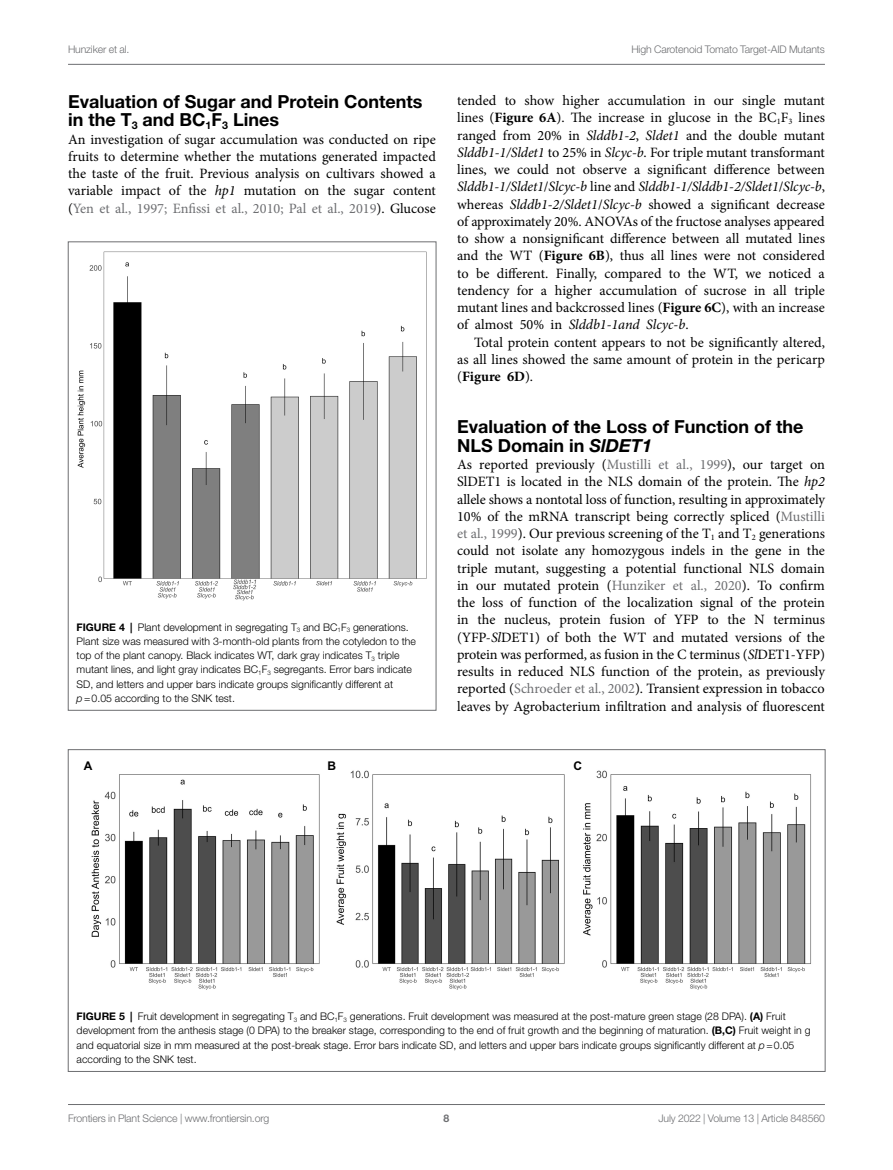
<style>
.page{position:relative;width:893px;height:1170px;background:#fff}
.page>*{position:absolute;margin:0;border:0;box-sizing:border-box;transform-origin:0 0}
.HEAD_2{font:700 18px/18.8px "Helvetica Neue LT Std";color:#000}
.TEXT_FLUSH{font:14.25px/17.2px "Minion Pro";color:#000;text-align:justify}
.TEXT{font:14.25px/17.2px "Minion Pro";color:#000;text-align:justify}
.t1{font:700 12px "Arial";color:#000}
.FIG_LEG{font:300 10.5px/14.2px "Helvetica Neue LT Std";color:#000}
.t2{font:300 10.5px "Helvetica Neue LT Std";letter-spacing:-.015em;color:#6d6e71}
.t3{font:700 10.5px "Helvetica Neue LT Std";color:#6d6e71}
.s1{font-style:italic}
.s2{color:#6d6e71}
.s3{font-weight:700}
</style>
<div class="page">
<hr style="left:68px;top:64px;width:757px;height:1px;background:#6d6e71">
<hr style="left:68px;top:1104px;width:757px;height:1px;background:#6d6e71">
<img style="left:77px;top:251px;width:350px;height:350px">
<img style="left:91px;top:770px;width:720px;height:220px">
<p class="t2" style="left:68px;top:42px;width:63px">Hunziker et al.</p>
<p class="t2" style="left:631px;top:42px;width:195px">High Carotenoid Tomato Target-AID Mutants</p>
<p class="HEAD_2" style="left:68px;top:91px;width:356px">Evaluation of Sugar and Protein Contents in the T<sub>3</sub> and BC<sub>1</sub>F<sub>3</sub> Lines</p>
<p class="TEXT_FLUSH" style="left:68px;top:130px;width:369px">An investigation of sugar accumulation was conducted on ripe fruits to determine whether the mutations generated impacted the taste of the fruit. Previous analysis on cultivars showed a variable impact of the <span class="s1">hp1</span> mutation on the sugar content (<span class="s2">Yen et al., 1997; Enfissi et al., 2010; Pal et al., 2019</span>). Glucose</p>
<p class="FIG_LEG" style="left:77px;top:619px;width:341px"><span class="s3">FIGURE 4 |</span> Plant development in segregating T<sub>3</sub> and BC<sub>1</sub>F<sub>3</sub> generations.<br>Plant size was measured with 3-month-old plants from the cotyledon to the top of the plant canopy. Black indicates WT, dark gray indicates T<sub>3</sub> triple mutant lines, and light gray indicates BC<sub>1</sub>F<sub>3</sub> segregants. Error bars indicate SD, and letters and upper bars indicate groups significantly different at <span class="s1">p</span>=0.05 according to the SNK test.</p>
<p class="TEXT_FLUSH" style="left:457px;top:92px;width:369px">tended to show higher accumulation in our single mutant lines (<span class="s3">Figure 6A</span>). The increase in glucose in the BC<sub>1</sub>F<sub>3</sub> lines ranged from 20% in <span class="s1">Slddb1-2</span>, <span class="s1">Sldet1</span> and the double mutant <span class="s1">Slddb1-1/Sldet1</span> to 25% in <span class="s1">Slcyc-b</span>. For triple mutant transformant lines, we could not observe a significant difference between <span class="s1">Slddb1-1/Sldet1</span>/<span class="s1">Slcyc-b</span> line and <span class="s1">Slddb1-1/Slddb1-2/Sldet1</span>/<span class="s1">Slcyc-b</span>, whereas <span class="s1">Slddb1-2/Sldet1</span>/<span class="s1">Slcyc-b</span> showed a significant decrease of approximately 20%. ANOVAs of the fructose analyses appeared to show a nonsignificant difference between all mutated lines and the WT (<span class="s3">Figure 6B</span>), thus all lines were not considered to be different. Finally, compared to the WT, we noticed a tendency for a higher accumulation of sucrose in all triple mutant lines and backcrossed lines (<span class="s3">Figure 6C</span>), with an increase of almost 50% in <span class="s1">Slddb1-1and Slcyc-b</span>.</p>
<p class="TEXT" style="left:457px;top:333px;width:369px;text-indent:17px">Total protein content appears to not be significantly altered, as all lines showed the same amount of protein in the pericarp (<span class="s3">Figure 6D</span>).</p>
<p class="HEAD_2" style="left:457px;top:417px;width:348px">Evaluation of the Loss of Function of the<br>NLS Domain in <span class="s1">SlDET1</span></p>
<p class="TEXT_FLUSH" style="left:457px;top:456px;width:369px">As reported previously (<span class="s2">Mustilli et al., 1999</span>), our target on SlDET1 is located in the NLS domain of the protein. The <span class="s1">hp2 </span>allele shows a nontotal loss of function, resulting in approximately 10% of the mRNA transcript being correctly spliced (<span class="s2">Mustilli et al., 1999</span>). Our previous screening of the T<sub>1</sub> and T<sub>2</sub> generations could not isolate any homozygous indels in the gene in the triple mutant, suggesting a potential functional NLS domain in our mutated protein (<span class="s2">Hunziker et al., 2020</span>). To confirm the loss of function of the localization signal of the protein in the nucleus, protein fusion of YFP to the N terminus (YFP-<span class="s1">Sl</span>DET1) of both the WT and mutated versions of the protein was performed, as fusion in the C terminus (<span class="s1">Sl</span>DET1-YFP) results in reduced NLS function of the protein, as previously reported (<span class="s2">Schroeder et al., 2002</span>). Transient expression in tobacco leaves by Agrobacterium infiltration and analysis of fluorescent</p>
<p class="t1" style="left:84px;top:757px;width:10px">A</p>
<p class="t1" style="left:327px;top:757px;width:10px">B</p>
<p class="t1" style="left:573px;top:757px;width:10px">C</p>
<p class="FIG_LEG" style="left:77px;top:1009px;width:735px"><span class="s3">FIGURE 5 |</span> Fruit development in segregating T<sub>3</sub> and BC<sub>1</sub>F<sub>3</sub> generations. Fruit development was measured at the post-mature green stage (28 DPA). <span class="s3">(A)</span> Fruit development from the anthesis stage (0 DPA) to the breaker stage, corresponding to the end of fruit growth and the beginning of maturation. <span class="s3">(B,C)</span> Fruit weight in g and equatorial size in mm measured at the post-break stage. Error bars indicate SD, and letters and upper bars indicate groups significantly different at <span class="s1">p</span>=0.05 according to the SNK test.</p>
<p class="t2" style="left:68px;top:1111px;width:203px">Frontiers in Plant Science | www.frontiersin.org</p>
<p class="t3" style="left:444px;top:1111px;width:7px">8</p>
<p class="t2" style="left:658px;top:1111px;width:168px">July 2022 | Volume 13 | Article 848560</p>
</div>
